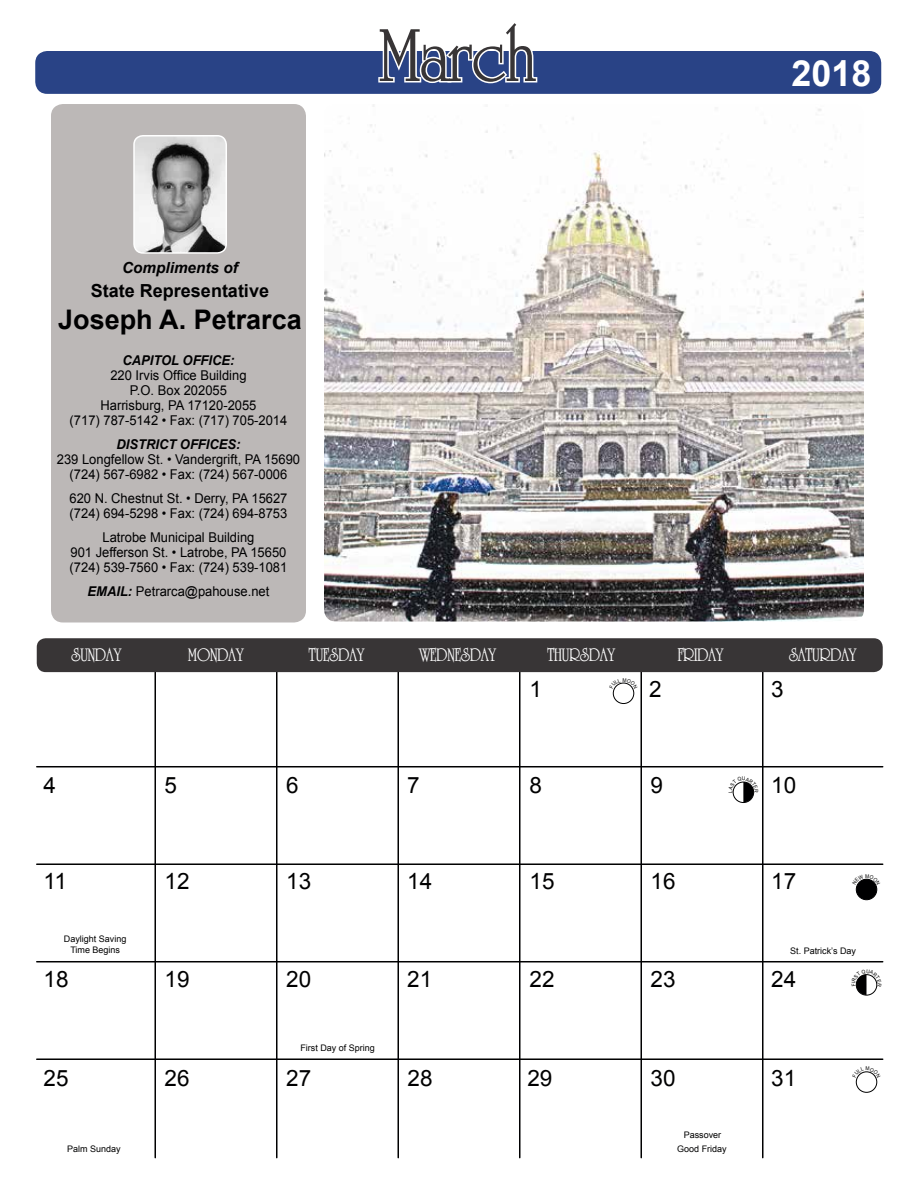
<style>
.page{position:relative;width:918px;height:1188px;background:#fff}
.page>*{position:absolute;margin:0;border:0;box-sizing:border-box;transform-origin:0 0}
.t1{font:81px "University Ornate Bold SWFTE";color:#383536}
.t2{font:700 36px "Arial";color:#fff}
.t3{font:700 27px "Arial";color:#000001}
.t4{font:22.5px "Arial";color:#000001}
.t5{font:19.5px "University Ornate Bold SWFTE";color:#fff;scale:.9 1}
.t6{font:700 18px "Arial";color:#000001}
.t7{font:italic 700 15.3px "Arial";color:#000001}
.t8{font:13.5px/15px "Arial";color:#000001;text-align:center;scale:.96 1}
.t9{font:italic 700 13.5px "Arial";color:#000001;scale:.96 1}
.t10{font:9px/10.8px "Arial";color:#000001;text-align:center}
.s1{font-weight:700;font-style:italic}
</style>
<div class="page">
<div style="left:35px;top:51px;width:846px;height:43px;background:#294386;border-radius:12px"></div>
<svg style="left:378px;top:51px;width:160px;height:33px"></svg>
<hr style="left:154px;top:670px;width:2px;height:488px;background:#000001">
<hr style="left:276px;top:670px;width:2px;height:488px;background:#000001">
<hr style="left:398px;top:670px;width:1px;height:488px;background:#000001">
<hr style="left:519px;top:670px;width:1px;height:488px;background:#000001">
<hr style="left:640px;top:670px;width:2px;height:488px;background:#000001">
<hr style="left:762px;top:670px;width:2px;height:488px;background:#000001">
<hr style="left:37px;top:766px;width:846px;height:1px;background:#000001">
<hr style="left:37px;top:863px;width:846px;height:2px;background:#000001">
<hr style="left:37px;top:961px;width:846px;height:1px;background:#000001">
<hr style="left:37px;top:1058px;width:846px;height:2px;background:#000001">
<div style="left:37px;top:638px;width:846px;height:34px;background:#383536;border-radius:9px"></div>
<div style="left:613px;top:683px;width:21px;height:21px;border:1px solid #000001;border-radius:50%"></div>
<div style="left:856px;top:1072px;width:21px;height:21px;border:1px solid #000001;border-radius:50%"></div>
<div style="left:733px;top:782px;width:21px;height:21px;border:1px solid #000001;border-radius:50%"></div>
<div style="left:856px;top:879px;width:21px;height:21px;background:#000001;border-radius:50%"></div>
<div style="left:856px;top:879px;width:21px;height:21px;border:1px solid #000001;border-radius:50%"></div>
<div style="left:51px;top:104px;width:255px;height:518px;background:#bcb8b7;border-radius:12px"></div>
<img style="left:324px;top:104px;width:540px;height:518px">
<img style="left:136px;top:138px;width:88px;height:113px">
<div style="left:133px;top:135px;width:94px;height:119px;border:2px solid #fff;border-radius:9px"></div>
<svg style="left:613px;top:682px;width:21px;height:7px"></svg>
<svg style="left:856px;top:1071px;width:21px;height:7px"></svg>
<svg style="left:732px;top:781px;width:23px;height:21px"></svg>
<svg style="left:855px;top:974px;width:23px;height:21px"></svg>
<svg style="left:856px;top:878px;width:21px;height:7px"></svg>
<p class="t7" style="left:122px;top:258px;width:117px">Compliments of</p>
<h3 class="t6" style="left:91px;top:279px;width:180px">State Representative</h3>
<h3 class="t3" style="left:58px;top:302px;width:245px">Joseph A. Petrarca</h3>
<p class="t9" style="left:123px;top:351px;width:118px">CAPITOL OFFICE:</p>
<p class="t8" style="left:70px;top:367px;width:228px">220 Irvis Office Building<br>P.O. Box 202055<br>Harrisburg, PA 17120-2055<br>(717) 787-5142 • Fax: (717) 705-2014</p>
<p class="t9" style="left:117px;top:435px;width:131px">DISTRICT OFFICES:</p>
<p class="t8" style="left:57px;top:451px;width:255px">239 Longfellow St. • Vandergrift, PA 15690 (724) 567-6982 • Fax: (724) 567-0006</p>
<p class="t8" style="left:70px;top:490px;width:229px;text-align:left">620 N. Chestnut St. • Derry, PA 15627 (724) 694-5298 • Fax: (724) 694-8753</p>
<p class="t8" style="left:70px;top:529px;width:228px">Latrobe Municipal Building<br>901 Jefferson St. • Latrobe, PA 15650 (724) 539-7560 • Fax: (724) 539-1081</p>
<p class="t8" style="left:88px;top:583px;width:191px"><span class="s1">EMAIL:</span> Petrarca@pahouse.net</p>
<h1 class="t1" style="left:379px;top:5px;width:158px">March</h1>
<h2 class="t2" style="left:791px;top:49px;width:82px">2018</h2>
<h3 class="t5" style="left:71px;top:643px;width:57px">SUNDAY</h3>
<h3 class="t5" style="left:188px;top:643px;width:64px">MONDAY</h3>
<h3 class="t5" style="left:309px;top:643px;width:64px">TUESDAY</h3>
<h3 class="t5" style="left:419px;top:643px;width:87px">WEDNESDAY</h3>
<h3 class="t5" style="left:547px;top:643px;width:77px">THURSDAY</h3>
<h3 class="t5" style="left:678px;top:643px;width:53px">FRIDAY</h3>
<h3 class="t5" style="left:789px;top:643px;width:77px">SATURDAY</h3>
<h3 class="t4" style="left:44px;top:770px;width:14px">4</h3>
<h3 class="t4" style="left:44px;top:867px;width:25px">11</h3>
<h3 class="t4" style="left:165px;top:770px;width:14px">5</h3>
<h3 class="t4" style="left:165px;top:867px;width:27px">12</h3>
<h3 class="t4" style="left:286px;top:770px;width:14px">6</h3>
<h3 class="t4" style="left:286px;top:867px;width:27px">13</h3>
<h3 class="t4" style="left:407px;top:770px;width:14px">7</h3>
<h3 class="t4" style="left:407px;top:867px;width:27px">14</h3>
<h3 class="t4" style="left:530px;top:674px;width:14px">1</h3>
<h3 class="t4" style="left:649px;top:674px;width:14px">2</h3>
<h3 class="t4" style="left:771px;top:674px;width:14px">3</h3>
<h3 class="t4" style="left:530px;top:770px;width:14px">8</h3>
<h3 class="t4" style="left:651px;top:770px;width:14px">9</h3>
<h3 class="t4" style="left:771px;top:770px;width:27px">10</h3>
<h3 class="t4" style="left:530px;top:867px;width:27px">15</h3>
<h3 class="t4" style="left:651px;top:867px;width:27px">16</h3>
<h3 class="t4" style="left:771px;top:867px;width:27px">17</h3>
<p class="t10" style="left:64px;top:934px;width:64px">Daylight Saving<br>Time Begins</p>
<p class="t10" style="left:790px;top:945px;width:67px">St. Patrick’s Day</p>
<h3 class="t4" style="left:44px;top:965px;width:27px">18</h3>
<h3 class="t4" style="left:165px;top:965px;width:27px">19</h3>
<h3 class="t4" style="left:286px;top:965px;width:27px">20</h3>
<h3 class="t4" style="left:407px;top:965px;width:27px">21</h3>
<h3 class="t4" style="left:530px;top:965px;width:27px">22</h3>
<h3 class="t4" style="left:651px;top:965px;width:27px">23</h3>
<h3 class="t4" style="left:771px;top:965px;width:27px">24</h3>
<p class="t10" style="left:300px;top:1042px;width:76px">First Day of Spring</p>
<h3 class="t4" style="left:44px;top:1064px;width:27px">25</h3>
<h3 class="t4" style="left:286px;top:1064px;width:27px">27</h3>
<h3 class="t4" style="left:165px;top:1064px;width:27px">26</h3>
<h3 class="t4" style="left:408px;top:1064px;width:27px">28</h3>
<h3 class="t4" style="left:527px;top:1064px;width:27px">29</h3>
<h3 class="t4" style="left:651px;top:1064px;width:27px">30</h3>
<h3 class="t4" style="left:771px;top:1064px;width:27px">31</h3>
<p class="t10" style="left:684px;top:1130px;width:39px">Passover</p>
<p class="t10" style="left:67px;top:1143px;width:55px">Palm Sunday</p>
<p class="t10" style="left:677px;top:1143px;width:51px">Good Friday</p>
</div>
